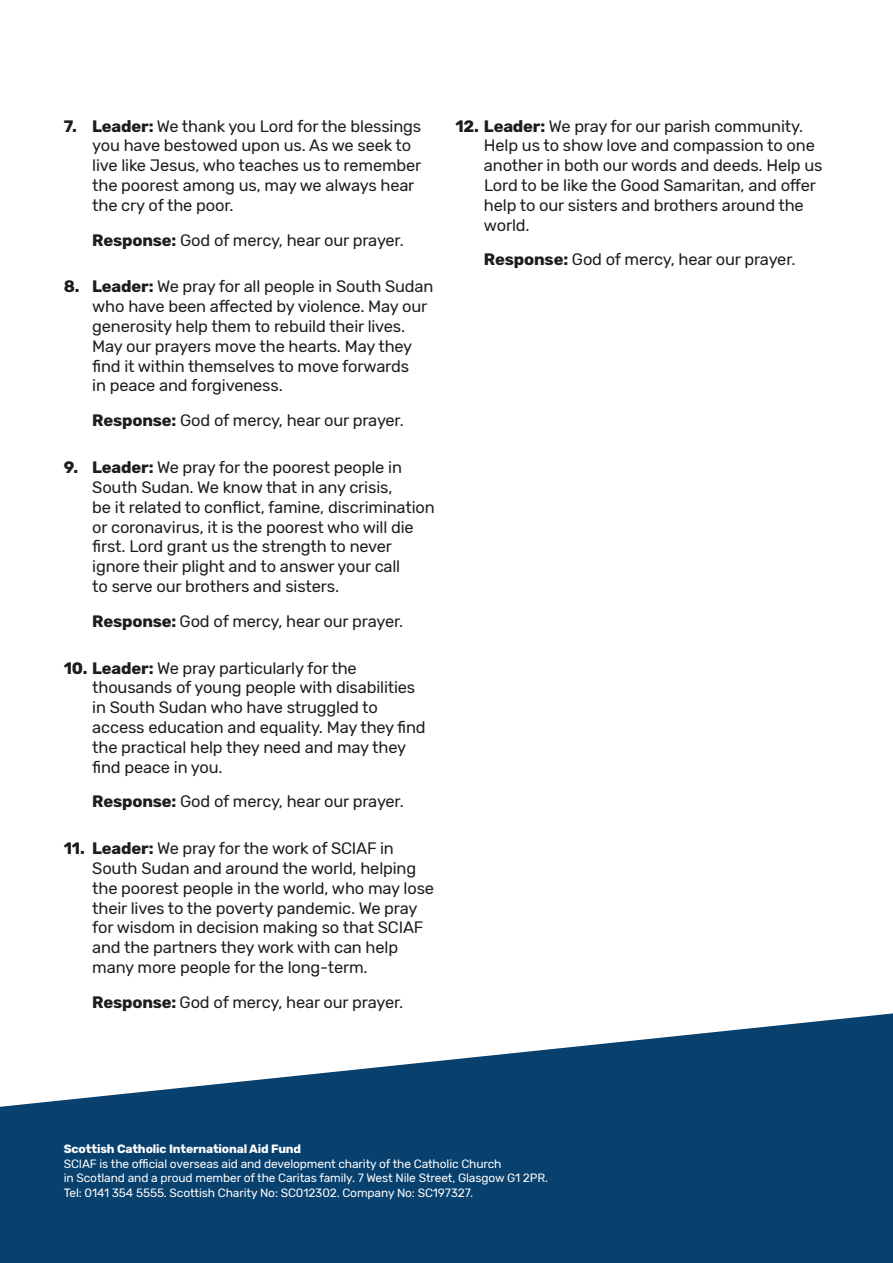
<style>
.page{position:relative;width:893px;height:1263px;background:#fff}
.page>*{position:absolute;margin:0;border:0;box-sizing:border-box;transform-origin:0 0}
.t1{font:16.5px/19.8px "Rubik";letter-spacing:-.01em;color:#1d1d1b}
.t2{font:12px/14.4px "Rubik";letter-spacing:-.01em;color:#fff}
.t3{font:700 12px "Rubik";letter-spacing:-.01em;color:#fff}
.s1{font-weight:700}
</style>
<div class="page">
<svg style="left:0;top:1013px;width:893px;height:250px;fill:#08406e"></svg>
<p class="t1" style="left:92px;top:116px;width:331px;text-indent:-28px"><span class="s1">7. Leader:</span> We thank you Lord for the blessings you have bestowed upon us. As we seek to live like Jesus, who teaches us to remember the poorest among us, may we always hear the cry of the poor.</p>
<p class="t1" style="left:92px;top:230px;width:313px"><span class="s1">Response:</span> God of mercy, hear our prayer.</p>
<p class="t1" style="left:92px;top:277px;width:343px;text-indent:-28px"><span class="s1">8. Leader:</span> We pray for all people in South Sudan who have been affected by violence. May our generosity help them to rebuild their lives.<br>May our prayers move the hearts. May they find it within themselves to move forwards<br>in peace and forgiveness.</p>
<p class="t1" style="left:92px;top:411px;width:313px"><span class="s1">Response:</span> God of mercy, hear our prayer.</p>
<p class="t1" style="left:92px;top:458px;width:344px;text-indent:-28px"><span class="s1">9. Leader:</span> We pray for the poorest people in South Sudan. We know that in any crisis,<br>be it related to conflict, famine, discrimination or coronavirus, it is the poorest who will die first. Lord grant us the strength to never ignore their plight and to answer your call<br>to serve our brothers and sisters.</p>
<p class="t1" style="left:92px;top:611px;width:313px"><span class="s1">Response:</span> God of mercy, hear our prayer.</p>
<p class="t1" style="left:92px;top:658px;width:335px;text-indent:-28px"><span class="s1">10. Leader:</span> We pray particularly for the thousands of young people with disabilities in South Sudan who have struggled to access education and equality. May they find the practical help they need and may they find peace in you.</p>
<p class="t1" style="left:92px;top:792px;width:313px"><span class="s1">Response:</span> God of mercy, hear our prayer.</p>
<p class="t1" style="left:92px;top:839px;width:343px;text-indent:-28px"><span class="s1">11. Leader:</span> We pray for the work of SCIAF in South Sudan and around the world, helping the poorest people in the world, who may lose their lives to the poverty pandemic. We pray for wisdom in decision making so that SCIAF and the partners they work with can help many more people for the long-term.</p>
<p class="t1" style="left:92px;top:992px;width:313px"><span class="s1">Response:</span> God of mercy, hear our prayer.</p>
<p class="t1" style="left:484px;top:116px;width:340px;text-indent:-28px"><span class="s1">12. Leader:</span> We pray for our parish community.<br>Help us to show love and compassion to one another in both our words and deeds. Help us Lord to be like the Good Samaritan, and offer help to our sisters and brothers around the world.</p>
<p class="t1" style="left:484px;top:250px;width:313px"><span class="s1">Response:</span> God of mercy, hear our prayer.</p>
<p class="t3" style="left:64px;top:1142px;width:239px">Scottish Catholic International Aid Fund</p>
<p class="t2" style="left:64px;top:1157px;width:486px">SCIAF is the official overseas aid and development charity of the Catholic Church<br>in Scotland and a proud member of the Caritas family. 7 West Nile Street, Glasgow G1 2PR.<br>Tel: 0141 354 5555. Scottish Charity No: SC012302. Company No: SC197327.</p>
</div>
